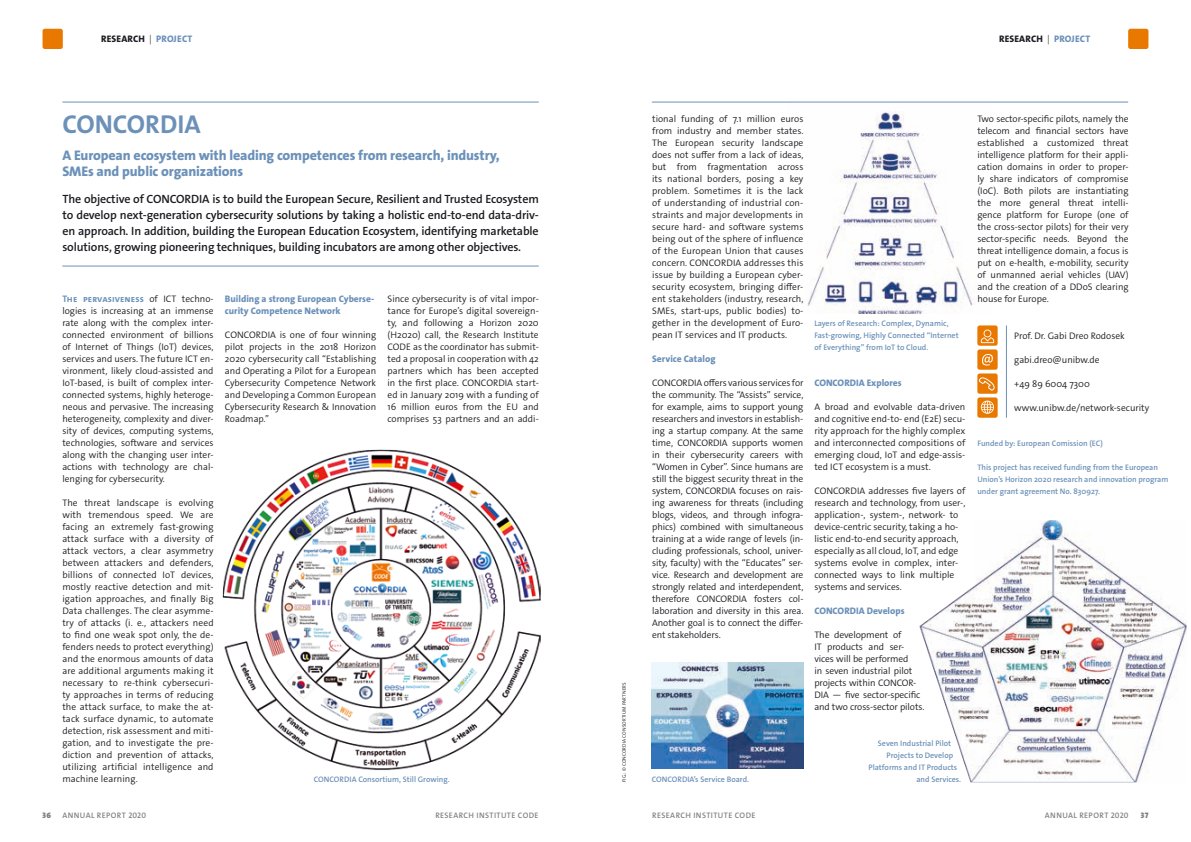
<style>
.page{position:relative;width:1191px;height:842px;background:#fff}
.page>*{position:absolute;margin:0;border:0;box-sizing:border-box;transform-origin:0 0}
.t1{font:700 26px "The Sans Os F";color:#6c91b9}
.t2{font:800 14px/16px "The Sans Os F";letter-spacing:-.01em;color:#6c91b9}
.t3{font:600 12px/16px "The Sans Os F";letter-spacing:-.01em;color:#1b1c20;text-align:justify}
.t4{font:300 9.5px/12px "The Sans Os F";color:#1b1c20;text-align:justify}
.t5{font:800 9.5px/12px "The Sans Os F";color:#6c91b9}
.t6{font:800 9.5px "The Sans Os F";letter-spacing:.02em;color:#1b1c20}
.t7{font:600 8px/12px "The Sans Os F";color:#6c91b9}
.t8{font:600 8px "The Sans Os F";letter-spacing:.05em;color:#818084}
.t9{font:900 8px "The Sans Os F";color:#818084}
.t10{font:300 5px "The Sans Os F";letter-spacing:.02em;color:#1b1c20}
.s1{font-weight:300}
.s2{color:#6c91b9}
.s3{font-weight:700;color:#6c91b9}
</style>
<div class="page">
<img style="left:788px;top:101px;width:203px;height:213px">
<hr style="left:62px;top:102px;width:477px;height:1px;background:#6c91b9">
<hr style="left:652px;top:102px;width:476px;height:1px;background:#6c91b9">
<hr style="left:62px;top:266px;width:477px;height:1px;background:#6c91b9">
<hr style="left:1006px;top:325px;width:1px;height:93px;background:#6c91b9">
<div style="left:977px;top:325px;width:20px;height:21px;background:#e87800;border-radius:2px"></div>
<div style="left:977px;top:349px;width:20px;height:21px;background:#e87800;border-radius:2px"></div>
<div style="left:977px;top:373px;width:20px;height:21px;background:#e87800;border-radius:2px"></div>
<div style="left:977px;top:397px;width:20px;height:20px;background:#e87800;border-radius:2px"></div>
<svg style="left:982px;top:354px;width:10px;height:11px"></svg>
<svg style="left:979px;top:377px;width:16px;height:14px"></svg>
<svg style="left:980px;top:401px;width:14px;height:13px"></svg>
<svg style="left:980px;top:330px;width:14px;height:13px"></svg>
<img style="left:223px;top:450px;width:317px;height:321px">
<img style="left:652px;top:662px;width:151px;height:106px">
<img style="left:919px;top:520px;width:268px;height:262px">
<div style="left:1128px;top:29px;width:20px;height:20px;background:#e87800;border-radius:2px"></div>
<div style="left:43px;top:29px;width:20px;height:20px;background:#e87800;border-radius:2px"></div>
<p class="t6" style="left:101px;top:32px;width:92px">RESEARCH <span class="s1">|</span> <span class="s2">PROJECT</span></p>
<p class="t6" style="left:999px;top:32px;width:92px">RESEARCH <span class="s1">|</span> <span class="s2">PROJECT</span></p>
<h1 class="t1" style="left:62px;top:107px;width:140px">CONCORDIA</h1>
<h2 class="t2" style="left:62px;top:147px;width:439px">A European ecosystem with leading competences from research, industry,<br>SMEs and public organizations</h2>
<p class="t3" style="left:62px;top:191px;width:478px">The objective of CONCORDIA is to build the European Secure, Resilient and Trusted Ecosystem to develop next-generation cybersecurity solutions by taking a holistic end-to-end data-driv&shy;en approach. In addition, building the European Education Ecosystem, identifying marketable solutions, growing pioneering techniques, building incubators are among other objectives.</p>
<p class="t4" style="left:62px;top:293px;width:153px"><span class="s3">The pervasiveness</span> of ICT techno&shy;logies is increasing at an immense rate along with the complex inter&shy;connected environment of billions of Internet of Things (IoT) devices, services and users. The future ICT en&shy;vironment, likely cloud-assisted and IoT-based, is built of complex inter&shy;connected systems, highly heteroge&shy;neous and pervasive. The increasing heterogeneity, complexity and diver&shy;sity of devices, computing systems, technologies, software and services along with the changing user inter&shy;actions with technology are chal&shy;lenging for cybersecurity.</p>
<p class="t4" style="left:62px;top:497px;width:153px">The threat landscape is evolving with tremendous speed. We are facing an extremely fast-growing attack surface with a diversity of attack vectors, a clear asymmetry between attackers and defenders, billions of connected IoT devices, mostly reactive detection and mit&shy;igation approaches, and finally Big Data challenges. The clear asymme&shy;try of attacks (i. e., attackers need to find one weak spot only, the de&shy;fenders needs to protect everything) and the enormous amounts of data are additional arguments making it necessary to re-think cybersecuri&shy;ty approaches in terms of reducing the attack surface, to make the at&shy;tack surface dynamic, to automate detection, risk assessment and miti&shy;gation, and to investigate the pre&shy;diction and prevention of attacks, utilizing artificial intelligence and machine learning.</p>
<p class="t5" style="left:225px;top:293px;width:151px">Building a strong European Cyberse&shy;curity Competence Network</p>
<p class="t4" style="left:225px;top:329px;width:153px">CONCORDIA is one of four winning pilot projects in the 2018 Horizon 2020 cybersecurity call “Establishing and Operating a Pilot for a European Cybersecurity Competence Network and Developing a Common European Cybersecurity Research &amp; Innovation Roadmap.”</p>
<p class="t4" style="left:387px;top:293px;width:153px">Since cybersecurity is of vital impor&shy;tance for Europe’s digital sovereign&shy;ty, and following a Horizon 2020 (H2020) call, the Research Institute CODE as the coordinator has submit&shy;ted a proposal in cooperation with 42 partners which has been accepted in the first place. CONCORDIA start&shy;ed in January 2019 with a funding of 16 million euros from the EU and comprises 53 partners and an addi-</p>
<p class="t7" style="left:314px;top:774px;width:137px">CONCORDIA Consortium, Still Growing.</p>
<p class="t10" style="left:621px;top:782px;width:101px;rotate:-90deg">FIG.: © CONCORDIA CONSORTIUM PARTNERS</p>
<p class="t4" style="left:652px;top:113px;width:153px">tional funding of 7.1 million euros from industry and member states.<br>The European security landscape does not suffer from a lack of ideas, but from fragmentation across its national borders, posing a key problem. Sometimes it is the lack of understanding of industrial con&shy;straints and major developments in secure hard- and software systems being out of the sphere of influence of the European Union that causes concern. CONCORDIA addresses this issue by building a European cyber&shy;security ecosystem, bringing differ&shy;ent stakeholders (industry, research, SMEs, start-ups, public bodies) to&shy;gether in the development of Euro&shy;pean IT services and IT products.</p>
<p class="t5" style="left:652px;top:353px;width:65px">Service Catalog</p>
<p class="t4" style="left:652px;top:377px;width:153px">CONCORDIA offers various services for the community. The “Assists” service, for example, aims to support young researchers and investors in establish&shy;ing a startup company. At the same time, CONCORDIA supports women in their cybersecurity careers with “Women in Cyber”. Since humans are still the biggest security threat in the system, CONCORDIA focuses on rais&shy;ing awareness for threats (including blogs, videos, and through infogra&shy;phics) combined with simultaneous training at a wide range of levels (in&shy;cluding professionals, school, univer&shy;sity, faculty) with the “Educates” ser&shy;vice. Research and development are strongly related and interdependent, therefore CONCORDIA fosters col&shy;laboration and diversity in this area.<br>Another goal is to connect the differ&shy;ent stakeholders.</p>
<p class="t5" style="left:814px;top:377px;width:89px">CONCORDIA Explores</p>
<p class="t7" style="left:814px;top:318px;width:146px">Layers of Research: Complex, Dynamic,<br>Fast-growing, Highly Connected “Internet of Everything” from IoT to Cloud.</p>
<p class="t4" style="left:814px;top:401px;width:153px">A broad and evolvable data-driven and cognitive end-to- end (E2E) secu&shy;rity approach for the highly complex and interconnected compositions of emerging cloud, IoT and edge-assis&shy;ted ICT ecosystem is a must.</p>
<p class="t4" style="left:814px;top:485px;width:153px;text-align:left">CONCORDIA addresses five layers of research and technology, from user-, application-, system-, network- to device-centric security, taking a ho&shy;listic end-to-end security approach, especially as all cloud, IoT, and edge systems evolve in complex, inter&shy;connected ways to link multiple systems and services.</p>
<p class="t5" style="left:814px;top:605px;width:92px">CONCORDIA Develops</p>
<p class="t4" style="left:814px;top:629px;width:111px;text-align:left">The development of<br>IT products and ser&shy;vices will be performed<br>in seven industrial pilot projects within CONCOR-<br>DIA — five sector-specific and two cross-sector pilots.</p>
<p class="t7" style="left:652px;top:774px;width:99px">CONCORDIA’s Service Board.</p>
<p class="t7" style="left:878px;top:738px;width:75px">Seven Industrial Pilot</p>
<p class="t7" style="left:886px;top:750px;width:68px">Projects to Develop</p>
<p class="t7" style="left:868px;top:762px;width:90px">Platforms and IT Products</p>
<p class="t7" style="left:916px;top:774px;width:46px">and Services.</p>
<p class="t4" style="left:977px;top:113px;width:153px">Two sector-specific pilots, namely the telecom and financial sectors have established a customized threat intelligence platform for their appli&shy;cation domains in order to proper&shy;ly share indicators of compromise (IoC). Both pilots are instantiating the more general threat intelli&shy;gence platform for Europe (one of the cross-sector pilots) for their very sector-specific needs. Beyond the threat intelligence domain, a focus is put on e-health, e-mobility, security of unmanned aerial vehicles (UAV) and the creation of a DDoS clearing house for Europe.</p>
<p class="t4" style="left:1014px;top:330px;width:112px">Prof. Dr. Gabi Dreo Rodosek</p>
<p class="t4" style="left:1014px;top:354px;width:87px">gabi.dreo@unibw.de</p>
<p class="t4" style="left:1014px;top:378px;width:77px">+49 89 6004 7300</p>
<p class="t4" style="left:1014px;top:402px;width:136px">www.unibw.de/network-security</p>
<p class="t7" style="left:977px;top:438px;width:127px">Funded by: European Comission (EC)</p>
<p class="t7" style="left:977px;top:462px;width:192px">This project has received funding from the European<br>Union’s Horizon 2020 research and innovation program under grant agreement No. 830927.</p>
<p class="t9" style="left:43px;top:810px;width:10px">36</p>
<p class="t8" style="left:62px;top:810px;width:85px">ANNUAL REPORT 2020</p>
<p class="t8" style="left:435px;top:810px;width:105px">RESEARCH INSTITUTE CODE</p>
<p class="t8" style="left:652px;top:810px;width:105px">RESEARCH INSTITUTE CODE</p>
<p class="t8" style="left:1045px;top:810px;width:85px">ANNUAL REPORT 2020</p>
<p class="t9" style="left:1140px;top:810px;width:9px">37</p>
</div>
